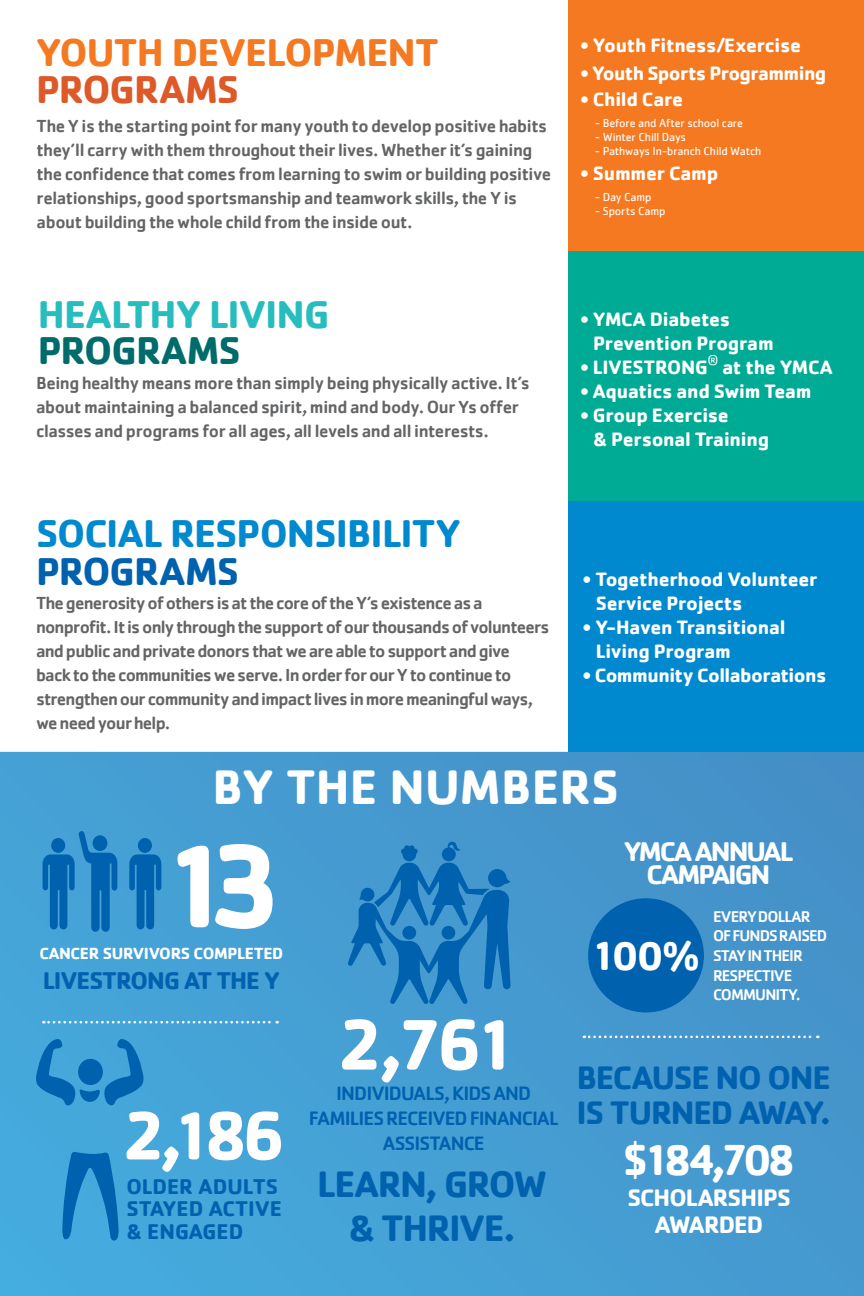
<style>
.page{position:relative;width:864px;height:1296px;background:#fff}
.page>*{position:absolute;margin:0;border:0;box-sizing:border-box;transform-origin:0 0}
.t1{font:700 122.2px "Cachet";color:#fff}
.t2{font:700 74px "Cachet";color:#fff}
.t3{font:700 70.4px "Cachet";color:#fff}
.t4{font:700 50px "Cachet";color:#fff}
.t5{font:700 44.8px "Cachet";letter-spacing:-.115em;color:#fff}
.t6{font:700 42px "Cachet";color:#fff}
.t7{font:700 40px "Cachet";letter-spacing:-.025em;color:#0089cf}
.t8{font:700 40px "Cachet";letter-spacing:-.02em;color:#f47920}
.t9{font:700 40px "Cachet";letter-spacing:-.02em;color:#27bdbe}
.t10{font:700 40px "Cachet";letter-spacing:-.025em;color:#dd5928}
.t11{font:700 40px "Cachet";letter-spacing:-.025em;color:#006b6b}
.t12{font:700 40px "Cachet";letter-spacing:-.025em;color:#0061af}
.t13{font:700 38px/43.2px "Cachet";letter-spacing:-.04em;color:#0061af;text-align:center}
.t14{font:700 33.6px/35.4px "Cachet";letter-spacing:-.04em;color:#0061af}
.t15{font:700 28px/23.2px "Cachet";letter-spacing:-.07em;color:#fff;text-align:center}
.t16{font:700 25px "Cachet";letter-spacing:-.04em;color:#0061af}
.t17{font:700 24.6px/26.6px "Cachet";letter-spacing:-.035em;color:#fff;text-align:center}
.t18{font:700 22px/22.4px "Cachet";color:#0061af}
.t19{font:700 20px/24px "Cachet";letter-spacing:-.015em;color:#fff}
.t20{font:500 20px/25px "Cachet";letter-spacing:-.045em;color:#0061af;text-align:center}
.t21{font:500 18px/24px "Cachet";letter-spacing:-.03em;color:#636466}
.t22{font:700 16.6px "Cachet";letter-spacing:-.02em;color:#fff}
.t23{font:500 16px/19.6px "Cachet";letter-spacing:-.055em;color:#fff}
.t24{font:12px "Cachet";letter-spacing:-.01em;color:#fff}
.t25{font:11.6px "Cachet";color:#fff}
</style>
<div class="page">
<svg style="left:0;top:752px;width:864px;height:544px;background:#459cd1"></svg>
<svg style="left:43px;top:829px;width:74px;height:103px;background:#2382c2"></svg>
<div style="left:138px;top:838px;width:14px;height:15px;background:#0061af;border-radius:50%"></div>
<svg style="left:129px;top:854px;width:32px;height:75px;background:#1675bb"></svg>
<div style="left:588px;top:898px;width:116px;height:114px;background:#0061af;border-radius:50%"></div>
<svg style="left:43px;top:1021px;width:235px;height:3px"></svg>
<svg style="left:584px;top:1036px;width:234px;height:2px"></svg>
<div style="left:568px;top:0;width:296px;height:251px;background:#f47920"></div>
<div style="left:568px;top:251px;width:296px;height:250px;background:#00ab95"></div>
<div style="left:568px;top:501px;width:296px;height:251px;background:#0089cf"></div>
<svg style="left:348px;top:842px;width:163px;height:162px;background:#2a84c3"></svg>
<svg style="left:36px;top:1038px;width:108px;height:68px;background:#2a8bc8"></svg>
<svg style="left:62px;top:1152px;width:57px;height:89px;background:#2487c7"></svg>
<h3 class="t8" style="left:36px;top:26px;width:404px">YOUTH DEVELOPMENT</h3>
<h3 class="t10" style="left:36px;top:63px;width:205px">PROGRAMS</h3>
<p class="t21" style="left:37px;top:113px;width:516px">The Y is the starting point for many youth to develop positive habits they’ll carry with them throughout their lives. Whether it’s gaining the confidence that comes from learning to swim or building positive relationships, good sportsmanship and teamwork skills, the Y is about building the whole child from the inside out.</p>
<h3 class="t9" style="left:38px;top:289px;width:293px">HEALTHY LIVING</h3>
<h3 class="t11" style="left:38px;top:325px;width:205px">PROGRAMS</h3>
<p class="t21" style="left:36px;top:370px;width:495px">Being healthy means more than simply being physically active. It’s about maintaining a balanced spirit, mind and body. Our Ys offer classes and programs for all ages, all levels and all interests.</p>
<h3 class="t7" style="left:36px;top:508px;width:427px">SOCIAL RESPONSIBILITY</h3>
<h3 class="t12" style="left:36px;top:546px;width:205px">PROGRAMS</h3>
<p class="t21" style="left:36px;top:591px;width:515px">The generosity of others is at the core of the Y’s existence as a nonprofit. It is only through the support of our thousands of volunteers and public and private donors that we are able to support and give<br>back to the communities we serve. In order for our Y to continue to strengthen our community and impact lives in more meaningful ways, we need your help.</p>
<p class="t19" style="left:580px;top:32px;width:223px">• Youth Fitness/Exercise</p>
<p class="t19" style="left:580px;top:61px;width:248px">• Youth Sports Programming</p>
<p class="t19" style="left:580px;top:86px;width:105px">• Child Care</p>
<p class="t24" style="left:595px;top:116px;width:150px">- Before and After school care</p>
<p class="t24" style="left:595px;top:130px;width:93px">- Winter Chill Days</p>
<p class="t24" style="left:595px;top:144px;width:168px">- Pathways In-branch Child Watch</p>
<p class="t19" style="left:580px;top:160px;width:140px">• Summer Camp</p>
<p class="t24" style="left:595px;top:190px;width:58px">- Day Camp</p>
<p class="t24" style="left:595px;top:204px;width:72px">- Sports Camp</p>
<p class="t19" style="left:593px;top:307px;width:182px;text-indent:-13px">• YMCA Diabetes<br>Prevention Program</p>
<p class="t19" style="left:580px;top:355px;width:129px">• LIVESTRONG</p>
<p class="t25" style="left:708px;top:353px;width:12px">®</p>
<p class="t19" style="left:722px;top:355px;width:112px">at the YMCA</p>
<p class="t19" style="left:580px;top:379px;width:233px">• Aquatics and Swim Team</p>
<p class="t19" style="left:593px;top:403px;width:177px;text-indent:-13px">• Group Exercise<br>&amp; Personal Training</p>
<p class="t19" style="left:596px;top:566px;width:223px;text-indent:-13px">• Togetherhood Volunteer<br>Service Projects</p>
<p class="t19" style="left:596px;top:614px;width:191px;text-indent:-13px">• Y-Haven Transitional<br>Living Program</p>
<p class="t19" style="left:583px;top:662px;width:245px">• Community Collaborations</p>
<h3 class="t4" style="left:212px;top:754px;width:408px">BY THE NUMBERS</h3>
<h1 class="t1" style="left:159px;top:807px;width:127px">13</h1>
<p class="t22" style="left:39px;top:942px;width:245px">CANCER SURVIVORS COMPLETED</p>
<h3 class="t16" style="left:43px;top:964px;width:239px">LIVESTRONG AT THE Y</h3>
<h3 class="t3" style="left:122px;top:1090px;width:165px">2,186</h3>
<p class="t18" style="left:126px;top:1174px;width:157px">OLDER ADULTS<br>STAYED ACTIVE &amp; ENGAGED</p>
<h2 class="t2" style="left:338px;top:997px;width:183px">2,761</h2>
<p class="t20" style="left:309px;top:1081px;width:251px">INDIVIDUALS, KIDS AND<br>FAMILIES RECEIVED FINANCIAL<br>ASSISTANCE</p>
<h3 class="t13" style="left:317px;top:1162px;width:231px">LEARN, GROW &amp; THRIVE.</h3>
<h3 class="t15" style="left:624px;top:839px;width:171px">YMCA ANNUAL<br>CAMPAIGN</h3>
<h3 class="t6" style="left:591px;top:929px;width:111px">100%</h3>
<p class="t23" style="left:713px;top:906px;width:116px">EVERY DOLLAR<br>OF FUNDS RAISED<br>STAY IN THEIR<br>RESPECTIVE<br>COMMUNITY.</p>
<h3 class="t14" style="left:577px;top:1058px;width:256px">BECAUSE NO ONE<br>IS TURNED AWAY.</h3>
<h3 class="t5" style="left:622px;top:1131px;width:175px">$184,708</h3>
<h3 class="t17" style="left:628px;top:1184px;width:165px">SCHOLARSHIPS<br>AWARDED</h3>
</div>
